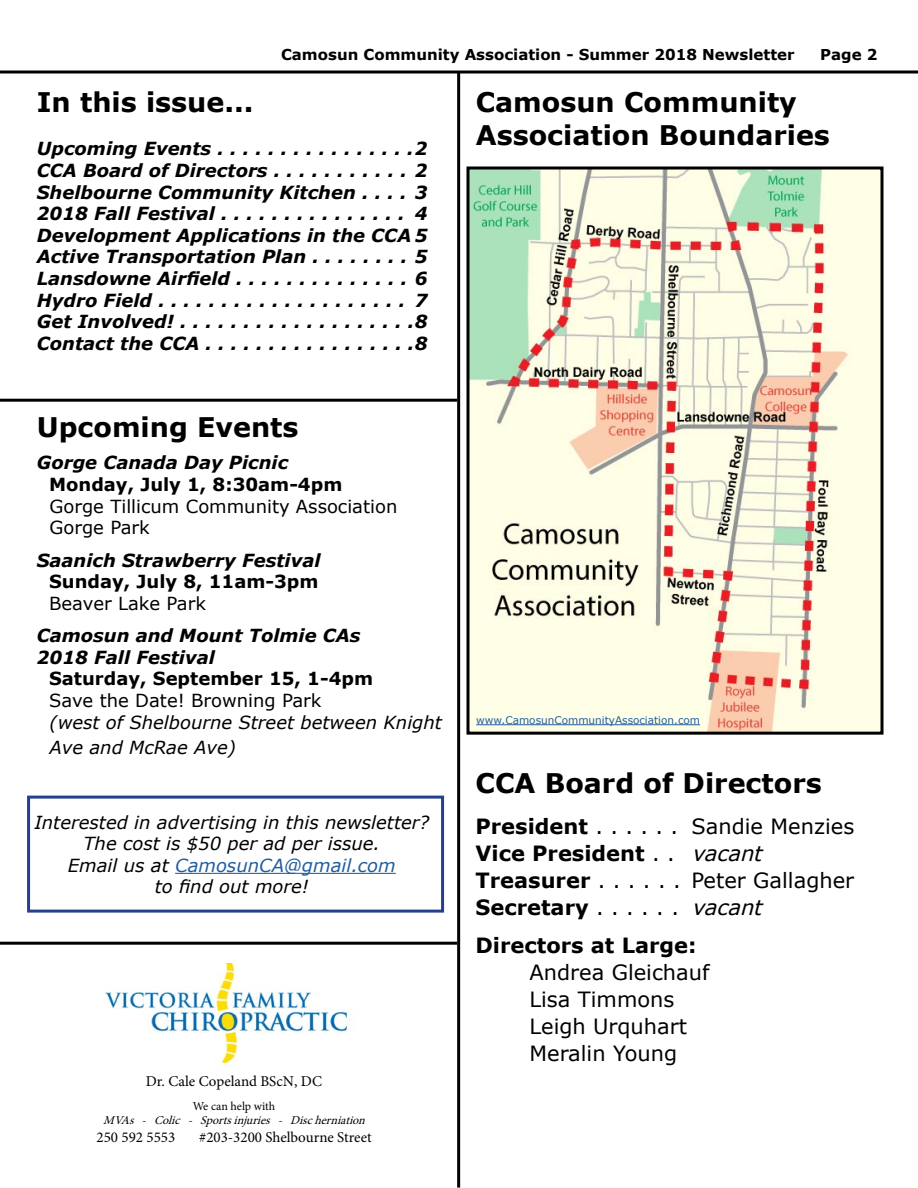
<style>
.page{position:relative;width:918px;height:1188px;background:#fff}
.page>*{position:absolute;margin:0;border:0;box-sizing:border-box;transform-origin:0 0}
.t1{font:700 27px/32.4px "Verdana";color:#000}
.t2{font:21px/27px "Verdana";color:#000}
.t3{font:700 21px "Verdana";color:#000}
.t4{font:italic 700 18px/21.6px "Verdana";color:#000}
.t5{font:italic 18px/21.6px "Verdana";color:#000}
.t6{font:18px/21.6px "Verdana";color:#000}
.t7{font:700 18px "Verdana";color:#000}
.t8{font:15px "Minion Pro";color:#000}
.t9{font:700 15px "Verdana";color:#000}
.t10{font:italic 12px "Minion Pro";color:#000}
.t11{font:12px "Minion Pro";letter-spacing:-.005em;color:#000}
.t12{font:10.5px "Verdana";color:#215e9e}
.s1{color:#215e9e}
.s2{font-weight:700}
.s3{font-style:italic}
</style>
<div class="page">
<img style="left:105px;top:963px;width:243px;height:101px">
<hr style="left:0;top:942px;width:457px;height:3px;background:#000">
<svg style="left:0;top:70px;width:918px;height:4px"></svg>
<hr style="left:457px;top:72px;width:3px;height:1116px;background:#000">
<hr style="left:0;top:399px;width:457px;height:3px;background:#000">
<img style="left:470px;top:170px;width:410px;height:561px">
<div style="left:466px;top:166px;width:418px;height:569px;border:3px solid #000"></div>
<hr style="left:476px;top:724px;width:224px;height:1px;background:#215e9e">
<hr style="left:175px;top:873px;width:221px;height:1px;background:#215e9e">
<div style="left:27px;top:796px;width:417px;height:117px;border:3px solid #25408f"></div>
<p class="t9" style="left:281px;top:44px;width:515px">Camosun Community Association - Summer 2018 Newsletter</p>
<p class="t9" style="left:820px;top:44px;width:59px">Page 2</p>
<h1 class="t1" style="left:476px;top:86px;width:356px">Camosun Community<br>Association Boundaries</h1>
<h1 class="t1" style="left:37px;top:86px;width:218px">In this issue...</h1>
<p class="t4" style="left:37px;top:138px;width:392px;text-align:justify">Upcoming Events . . . . . . . . . . . . . . . .2<br>CCA Board of Directors . . . . . . . . . . . 2<br>Shelbourne Community Kitchen . . . . 3<br>2018 Fall Festival . . . . . . . . . . . . . . . 4<br>Development Applications in the CCA 5<br>Active Transportation Plan . . . . . . . . 5<br>Lansdowne Airfield . . . . . . . . . . . . . . 6<br>Hydro Field . . . . . . . . . . . . . . . . . . . . 7<br>Get Involved! . . . . . . . . . . . . . . . . . . .8<br>Contact the CCA . . . . . . . . . . . . . . . . .8</p>
<h1 class="t1" style="left:37px;top:410px;width:263px">Upcoming Events</h1>
<p class="t4" style="left:37px;top:452px;width:253px">Gorge Canada Day Picnic</p>
<p class="t7" style="left:49px;top:472px;width:295px">Monday, July 1, 8:30am-4pm</p>
<p class="t6" style="left:50px;top:495px;width:349px">Gorge Tillicum Community Association<br>Gorge Park</p>
<p class="t4" style="left:37px;top:549px;width:285px">Saanich Strawberry Festival</p>
<p class="t7" style="left:49px;top:569px;width:271px">Sunday, July 8, 11am-3pm</p>
<p class="t6" style="left:49px;top:592px;width:158px">Beaver Lake Park</p>
<p class="t4" style="left:37px;top:625px;width:325px">Camosun and Mount Tolmie CAs<br>2018 Fall Festival</p>
<p class="t7" style="left:49px;top:666px;width:326px">Saturday, September 15, 1-4pm</p>
<p class="t6" style="left:49px;top:690px;width:274px">Save the Date! Browning Park</p>
<p class="t5" style="left:50px;top:709px;width:394px;line-height:25.2px">(west of Shelbourne Street between Knight<br>Ave and McRae Ave)</p>
<p class="t5" style="left:34px;top:811px;width:397px;text-align:center">Interested in advertising in this newsletter?<br>The cost is $50 per ad per issue.<br>Email us at <span class="s1">CamosunCA@gmail.com<br></span>to find out more!</p>
<p class="t8" style="left:146px;top:1071px;width:178px">Dr. Cale Copeland BScN, DC</p>
<p class="t11" style="left:193px;top:1098px;width:84px">We can help with</p>
<p class="t10" style="left:103px;top:1112px;width:268px">MVAs - Colic - Sportsinjuries - Discherniation</p>
<p class="t8" style="left:97px;top:1127px;width:80px">250 592 5553</p>
<p class="t8" style="left:199px;top:1127px;width:174px">#203-3200 Shelbourne Street</p>
<p class="t12" style="left:476px;top:713px;width:225px">www.CamosunCommunityAssociation.com</p>
<h1 class="t1" style="left:476px;top:767px;width:348px">CCA Board of Directors</h1>
<p class="t2" style="left:476px;top:813px;width:380px"><span class="s2">President</span> . . . . . . Sandie Menzies<br><span class="s2">Vice President</span> . . <span class="s3">vacant<br></span><span class="s2">Treasurer</span> . . . . . . Peter Gallagher<br><span class="s2">Secretary</span> . . . . . . <span class="s3">vacant</span></p>
<p class="t3" style="left:476px;top:931px;width:223px">Directors at Large:</p>
<p class="t2" style="left:529px;top:959px;width:182px">Andrea Gleichauf<br>Lisa Timmons<br>Leigh Urquhart<br>Meralin Young</p>
</div>
